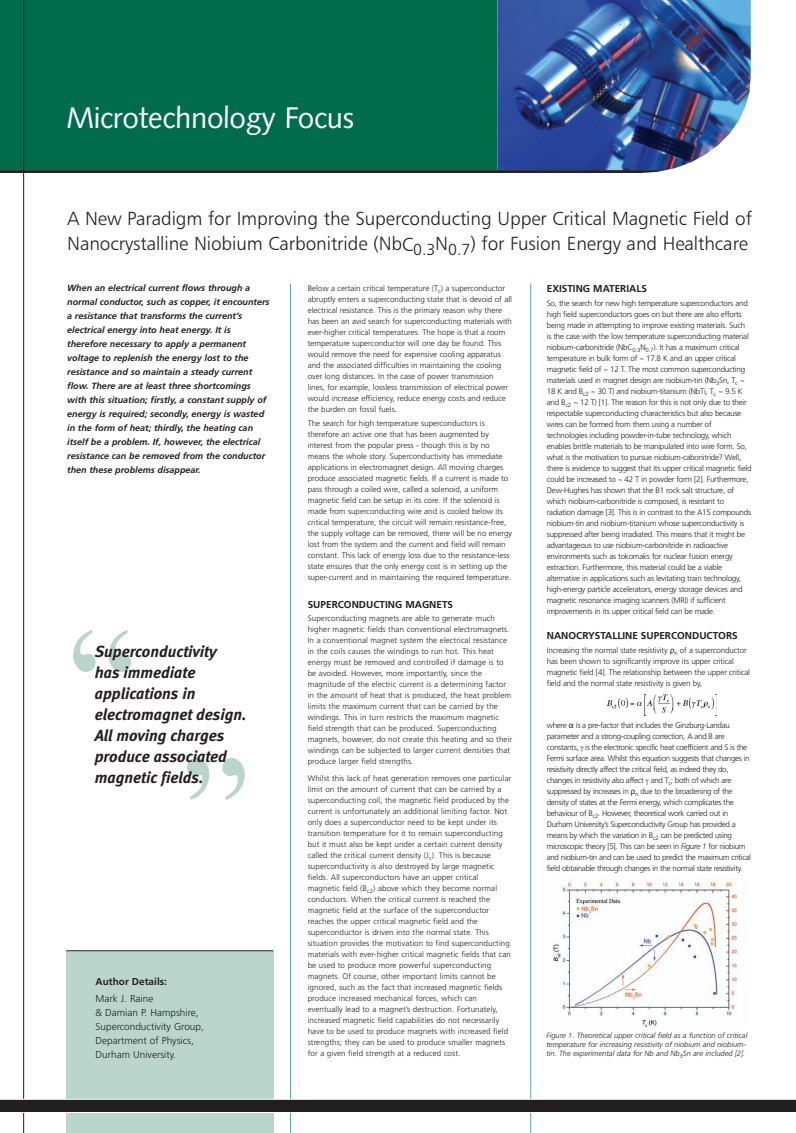
<style>
.page{position:relative;width:796px;height:1133px;background:#fff}
.page>*{position:absolute;margin:0;border:0;box-sizing:border-box;transform-origin:0 0}
.t1{font:168px "Times";color:#b9d5cc;scale:.9 1}
.t2{font:30px "Humanist 531 BT Roman A";letter-spacing:-.015em;color:#fff}
.t3{font:19px/25px "Humanist 777 BT Light B";letter-spacing:-.005em;color:#231f20}
.t4{font:italic 16px/21px "Meta Bold LF";color:#231f20}
.t5{font:700 10px/16.8px "Frutiger";color:#231f20}
.t6{font:300 10px/14px "Frutiger";color:#231f20}
.t7{font:italic 700 9px/14px "Frutiger";color:#231f20}
.t8{font:300 8px/11px "Frutiger";color:#231f20}
.t9{font:300 8px/11px "Frutiger";letter-spacing:-.03em;color:#231f20}
.t10{font:300 8px/11px "Frutiger";letter-spacing:-.04em;color:#231f20}
.t11{font:italic 300 7.5px/9px "Frutiger";color:#231f20}
.s1{font-weight:300}
.s2{font-family:"Lucida Grande";font-weight:400}
.s3{font-style:italic}
</style>
<div class="page">
<div style="left:0;top:0;width:497px;height:170px;background:#006c4a"></div>
<div style="left:66px;top:951px;width:207px;height:182px;background:#b9d5cc"></div>
<img style="left:497px;top:0;width:253px;height:170px">
<hr style="left:290px;top:284px;width:1px;height:849px;background:#64a692">
<hr style="left:530px;top:284px;width:1px;height:849px;background:#64a692">
<hr style="left:66px;top:950px;width:207px;height:1px;background:#231f20">
<hr style="left:23px;top:0;width:1px;height:1133px;background:#231f20">
<svg style="left:0;top:1099px;width:795px;height:14px;background:#403c3d"></svg>
<img style="left:553px;top:879px;width:184px;height:149px">
<svg style="left:0;top:170px;width:665px;height:3px;background:#2f2c2d"></svg>
<svg style="left:644px;top:694px;width:73px;height:22px"></svg>
<img style="left:607px;top:695px;width:109px;height:21px">
<p class="t2" style="left:66px;top:106px;width:289px">Microtechnology Focus</p>
<p class="t3" style="left:67px;top:207px;width:686px">A New Paradigm for Improving the Superconducting Upper Critical Magnetic Field of<br>Nanocrystalline Niobium Carbonitride (NbC<sub>0.3</sub>N<sub>0.7</sub>) for Fusion Energy and Healthcare</p>
<p class="t7" style="left:67px;top:282px;width:204px">When an electrical current flows through a normal conductor, such as copper, it encounters a resistance that transforms the current’s electrical energy into heat energy. It is therefore necessary to apply a permanent voltage to replenish the energy lost to the resistance and so maintain a steady current flow. There are at least three shortcomings with this situation; firstly, a constant supply of energy is required; secondly, energy is wasted in the form of heat; thirdly, the heating can itself be a problem. If, however, the electrical resistance can be removed from the conductor then these problems disappear.</p>
<p class="t1" style="left:68px;top:587px;width:76px">“</p>
<p class="t4" style="left:95px;top:643px;width:153px">Superconductivity<br>has immediate applications in electromagnet design.<br>All moving charges produce associated magnetic fields.</p>
<p class="t1" style="left:249px;top:843px;width:76px;rotate:-180deg">“</p>
<p class="t5" style="left:95px;top:974px;width:73px">Author Details:<br><span class="s1">Mark J. Raine</span></p>
<p class="t6" style="left:95px;top:1006px;width:110px">&amp; Damian P. Hampshire,<br>Superconductivity Group,<br>Department of Physics,<br>Durham University.</p>
<p class="t8" style="left:307px;top:283px;width:206px">Below a certain critical temperature (T<sub>c</sub>) a superconductor abruptly enters a superconducting state that is devoid of all electrical resistance. This is the primary reason why there has been an avid search for superconducting materials with ever-higher critical temperatures. The hope is that a room temperature superconductor will one day be found. This would remove the need for expensive cooling apparatus and the associated difficulties in maintaining the cooling over long distances. In the case of power transmission lines, for example, lossless transmission of electrical power would increase efficiency, reduce energy costs and reduce the burden on fossil fuels.</p>
<p class="t8" style="left:307px;top:418px;width:206px">The search for high temperature superconductors is therefore an active one that has been augmented by interest from the popular press - though this is by no means the whole story. Superconductivity has immediate applications in electromagnet design. All moving charges produce associated magnetic fields. If a current is made to pass through a coiled wire, called a solenoid, a uniform magnetic field can be setup in its core. If the solenoid is made from superconducting wire and is cooled below its critical temperature, the circuit will remain resistance-free, the supply voltage can be removed, there will be no energy lost from the system and the current and field will remain constant. This lack of energy loss due to the resistance-less state ensures that the only energy cost is in setting up the super-current and in maintaining the required temperature.</p>
<p class="t5" style="left:307px;top:596px;width:147px">SUPERCONDUCTING MAGNETS</p>
<p class="t8" style="left:307px;top:614px;width:206px">Superconducting magnets are able to generate much higher magnetic fields than conventional electromagnets.<br>In a conventional magnet system the electrical resistance in the coils causes the windings to run hot. This heat energy must be removed and controlled if damage is to be avoided. However, more importantly, since the magnitude of the electric current is a determining factor in the amount of heat that is produced, the heat problem limits the maximum current that can be carried by the windings. This in turn restricts the maximum magnetic field strength that can be produced. Superconducting magnets, however, do not create this heating and so their windings can be subjected to larger current densities that produce larger field strengths.</p>
<p class="t8" style="left:307px;top:773px;width:205px">Whilst this lack of heat generation removes one particular limit on the amount of current that can be carried by a superconducting coil, the magnetic field produced by the current is unfortunately an additional limiting factor. Not only does a superconductor need to be kept under its transition temperature for it to remain superconducting but it must also be kept under a certain current density called the critical current density (J<sub>c</sub>). This is because superconductivity is also destroyed by large magnetic fields. All superconductors have an upper critical magnetic field (B<sub>c2</sub>) above which they become normal conductors. When the critical current is reached the magnetic field at the surface of the superconductor reaches the upper critical magnetic field and the superconductor is driven into the normal state. This situation provides the motivation to find superconducting materials with ever-higher critical magnetic fields that can be used to produce more powerful superconducting magnets. Of course, other important limits cannot be ignored, such as the fact that increased magnetic fields produce increased mechanical forces, which can eventually lead to a magnet’s destruction. Fortunately, increased magnetic field capabilities do not necessarily have to be used to produce magnets with increased field strengths; they can be used to produce smaller magnets for a given field strength at a reduced cost.</p>
<p class="t5" style="left:546px;top:281px;width:102px">EXISTING MATERIALS</p>
<p class="t9" style="left:546px;top:298px;width:206px">So, the search for new high temperature superconductors and high field superconductors goes on but there are also efforts being made in attempting to improve existing materials. Such is the case with the low temperature superconducting material niobium-carbonitride (NbC<sub>0.3</sub>N<sub>0.7</sub>). It has a maximum critical temperature in bulk form of ~ 17.8 K and an upper critical magnetic field of ~ 12 T. The most common superconducting materials used in magnet design are niobium-tin (Nb<sub>3</sub>Sn, T<sub>c</sub> ~ 18 K and B<sub>c2</sub> ~ 30 T) and niobium-titanium (NbTi, T<sub>c</sub> ~ 9.5 K and B<sub>c2</sub> ~ 12 T) [1]. The reason for this is not only due to their respectable superconducting characteristics but also because wires can be formed from them using a number of technologies including powder-in-tube technology, which enables brittle materials to be manipulated into wire form. So, what is the motivation to pursue niobium-cabonitride? Well, there is evidence to suggest that its upper critical magnetic field could be increased to ~ 42 T in powder form [2]. Furthermore, Dew-Hughes has shown that the B1 rock salt structure, of which niobium-carbonitride is composed, is resistant to radiation damage [3]. This is in contrast to the A15 compounds niobium-tin and niobium-titanium whose superconductivity is suppressed after being irradiated. This means that it might be advantageous to use niobium-carbonitride in radioactive environments such as tokomaks for nuclear fusion energy extraction. Furthermore, this material could be a viable alternative in applications such as levitating train technology, high-energy particle accelerators, energy storage devices and magnetic resonance imaging scanners (MRI) if sufficient improvements in its upper critical field can be made.</p>
<p class="t5" style="left:546px;top:628px;width:192px">NANOCRYSTALLINE SUPERCONDUCTORS</p>
<p class="t8" style="left:546px;top:645px;width:205px">Increasing the normal state resistivity <span class="s2">ρ</span><sub>n</sub> of a superconductor has been shown to significantly improve its upper critical magnetic field [4]. The relationship between the upper critical field and the normal state resistivity is given by,</p>
<p class="t10" style="left:546px;top:720px;width:206px">where <span class="s2">α</span> is a pre-factor that includes the Ginzburg-Landau parameter and a strong-coupling correction, A and B are constants, is the electronic specific heat coefficient and S is the Fermi surface area. Whilst this equation suggests that changes in resistivity directly affect the critical field, as indeed they do, changes in resistivity also affect and T<sub>c</sub>; both of which are suppressed by increases in <span class="s2">ρ</span><sub>n</sub> due to the broadening of the density of states at the Fermi energy, which complicates the behaviour of B<sub>c2</sub>. However, theoretical work carried out in Durham University’s Superconductivity Group has provided a means by which the variation in B<sub>c2</sub> can be predicted using microscopic theory [5]. This can be seen in <span class="s3">Figure 1</span> for niobium and niobium-tin and can be used to predict the maximum critical field obtainable through changes in the normal state resistivity.</p>
<p class="t11" style="left:546px;top:1032px;width:202px">Figure 1. Theoretical upper critical field as a function of critical temperature for increasing resistivity of niobium and niobium&shy;tin. The experimental data for Nb and Nb<sub>3</sub>Sn are included [2].</p>
</div>
